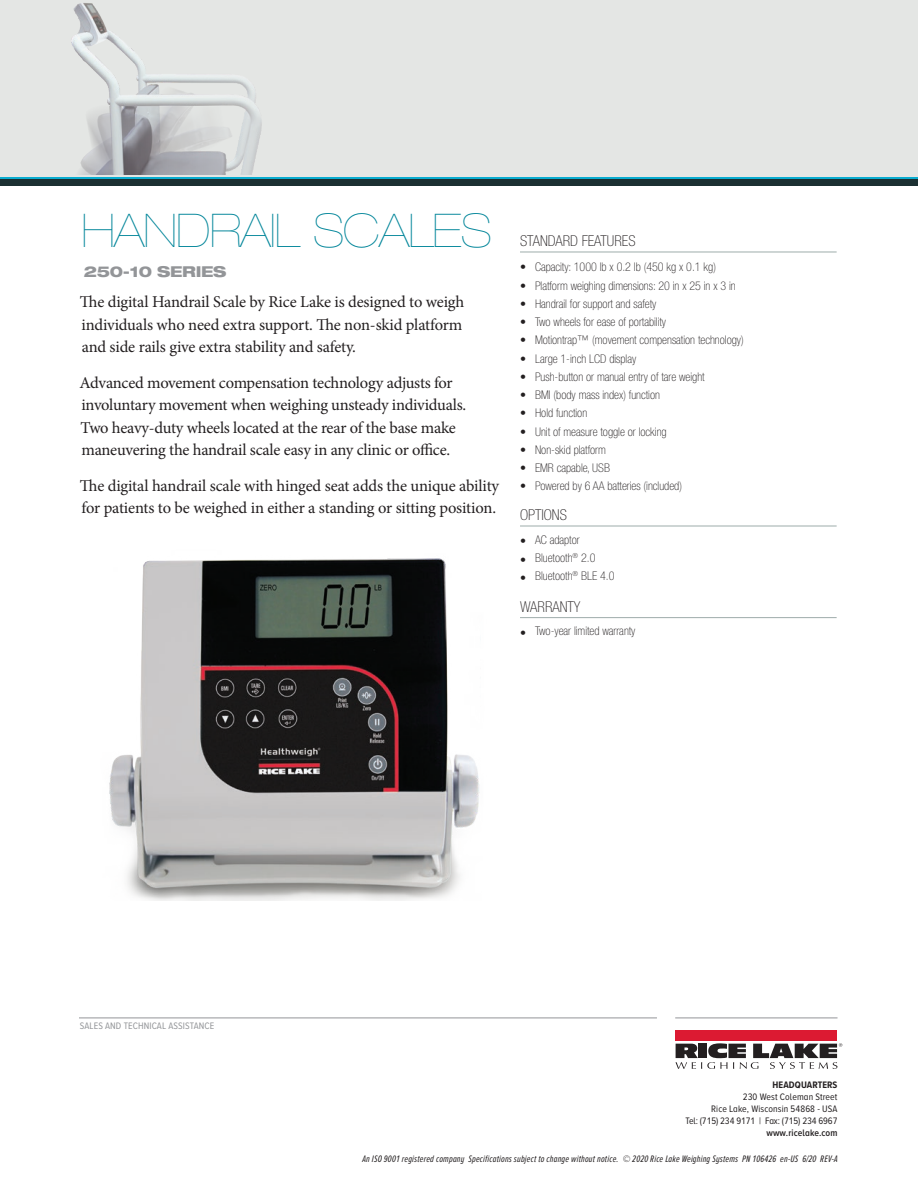
<style>
.page{position:relative;width:918px;height:1188px;background:#fff}
.page>*{position:absolute;margin:0;border:0;box-sizing:border-box;transform-origin:0 0}
.Model_Name{font:200 expanded 46.5px "Helvetica Neue LT Std";letter-spacing:-.02em;color:#008599}
.MS_Body_Copy{font:16.5px/22.5px "Minion Pro";letter-spacing:-.015em;color:#231f20}
.MS_Body_Copy_First_P{font:16.5px/22.5px "Minion Pro";letter-spacing:-.01em;color:#231f20}
.MS_Features_Head{font:100 condensed 15px "Helvetica Neue LT Std";color:#231f20}
.Model_Name-2{font:800 expanded 15px "Helvetica Neue LT Std";letter-spacing:-.02em;color:#939598}
.Features_Bullet{font:100 condensed 12px "Helvetica Neue LT Std";color:#231f20}
.MS_Shipping_Info{font:100 condensed 12px "Helvetica Neue LT Std";color:#231f20}
.RLWS_Signature_1{font:italic 9.75px "Proxima Nova A Ex Cn";letter-spacing:.02em;color:#231f20}
.t1{font:9.75px/12px "Proxima Nova A Cond";letter-spacing:.01em;color:#231f20;text-align:right}
.RLWS_Signature_1-2{font:9.75px "Proxima Nova A Cond";letter-spacing:.01em;color:#939598}
.s1{font-weight:700}
.s2{font-weight:600}
</style>
<div class="page">
<img style="left:109px;top:525px;width:413px;height:376px">
<div style="left:0;top:178px;width:918px;height:8px;background:#1b3032"></div>
<svg style="left:0;top:176px;width:918px;height:3px;background:#52bfd6"></svg>
<div style="left:0;top:0;width:918px;height:176px;background:#e4e6e4"></div>
<img style="left:71px;top:3px;width:191px;height:172px">
<hr style="left:520px;top:252px;width:317px;height:1px;background:#9eacaa">
<hr style="left:520px;top:526px;width:317px;height:1px;background:#9eacaa">
<hr style="left:520px;top:617px;width:317px;height:1px;background:#9eacaa">
<div style="left:676px;top:1030px;width:161px;height:10px;background:#dc1a32"></div>
<svg style="left:676px;top:1043px;width:166px;height:26px"></svg>
<hr style="left:80px;top:1018px;width:577px;height:1px;background:#939598">
<hr style="left:675px;top:1018px;width:163px;height:1px;background:#939598">
<p class="Model_Name" style="left:82px;top:204px;width:412px">HANDRAIL SCALES</p>
<p class="Model_Name-2" style="left:84px;top:262px;width:144px">250-10 SERIES</p>
<p class="MS_Body_Copy_First_P" style="left:80px;top:291px;width:386px">The digital Handrail Scale by Rice Lake is designed to weigh individuals who need extra support. The non-skid platform and side rails give extra stability and safety.</p>
<p class="MS_Body_Copy" style="left:80px;top:372px;width:388px">Advanced movement compensation technology adjusts for involuntary movement when weighing unsteady individuals.<br>Two heavy-duty wheels located at the rear of the base make maneuvering the handrail scale easy in any clinic or office.</p>
<p class="MS_Body_Copy" style="left:80px;top:474px;width:421px">The digital handrail scale with hinged seat adds the unique ability for patients to be weighed in either a standing or sitting position.</p>
<p class="MS_Features_Head" style="left:520px;top:233px;width:117px">STANDARD FEATURES</p>
<p class="Features_Bullet" style="left:520px;top:260px;width:198px">• Capacity: 1000 lb x 0.2 lb (450 kg x 0.1 kg)</p>
<p class="Features_Bullet" style="left:520px;top:279px;width:217px">• Platform weighing dimensions: 20 in x 25 in x 3 in</p>
<p class="Features_Bullet" style="left:520px;top:297px;width:138px">• Handrail for support and safety</p>
<p class="Features_Bullet" style="left:520px;top:315px;width:148px">• Two wheels for ease of portability</p>
<p class="Features_Bullet" style="left:520px;top:333px;width:225px">• Motiontrap™ (movement compensation technology)</p>
<p class="Features_Bullet" style="left:520px;top:352px;width:118px">• Large 1-inch LCD display</p>
<p class="Features_Bullet" style="left:520px;top:370px;width:186px">• Push-button or manual entry of tare weight</p>
<p class="Features_Bullet" style="left:520px;top:388px;width:142px">• BMI (body mass index) function</p>
<p class="Features_Bullet" style="left:520px;top:406px;width:69px">• Hold function</p>
<p class="Features_Bullet" style="left:520px;top:425px;width:148px">• Unit of measure toggle or locking</p>
<p class="Features_Bullet" style="left:520px;top:443px;width:88px">• Non-skid platform</p>
<p class="Features_Bullet" style="left:520px;top:461px;width:92px">• EMR capable, USB</p>
<p class="Features_Bullet" style="left:520px;top:479px;width:164px">• Powered by 6 AA batteries (included)</p>
<p class="MS_Features_Head" style="left:520px;top:507px;width:48px">OPTIONS</p>
<p class="Features_Bullet" style="left:520px;top:533px;width:61px">• AC adaptor</p>
<p class="Features_Bullet" style="left:520px;top:551px;width:77px">• Bluetooth<sup>®</sup> 2.0</p>
<p class="Features_Bullet" style="left:520px;top:569px;width:96px">• Bluetooth<sup>®</sup> BLE 4.0</p>
<p class="MS_Features_Head" style="left:520px;top:598px;width:62px">WARRANTY</p>
<p class="MS_Shipping_Info" style="left:520px;top:625px;width:117px">• Two-year limited warranty</p>
<p class="RLWS_Signature_1-2" style="left:80px;top:1019px;width:136px">SALES AND TECHNICAL ASSISTANCE</p>
<p class="t1" style="left:686px;top:1078px;width:153px"><span class="s1">HEADQUARTERS<br></span>230 West Coleman Street<br>Rice Lake, Wisconsin 54868 - USA<br>Tel: (715) 234 9171 | Fax: (715) 234 6967 <span class="s2">www.ricelake.com</span></p>
<p class="RLWS_Signature_1" style="left:362px;top:1152px;width:477px">An ISO 9001 registered company Specifications subject to change without notice. © 2020 Rice Lake Weighing Systems PN 106426 en-US 6/20 REV-A</p>
</div>
